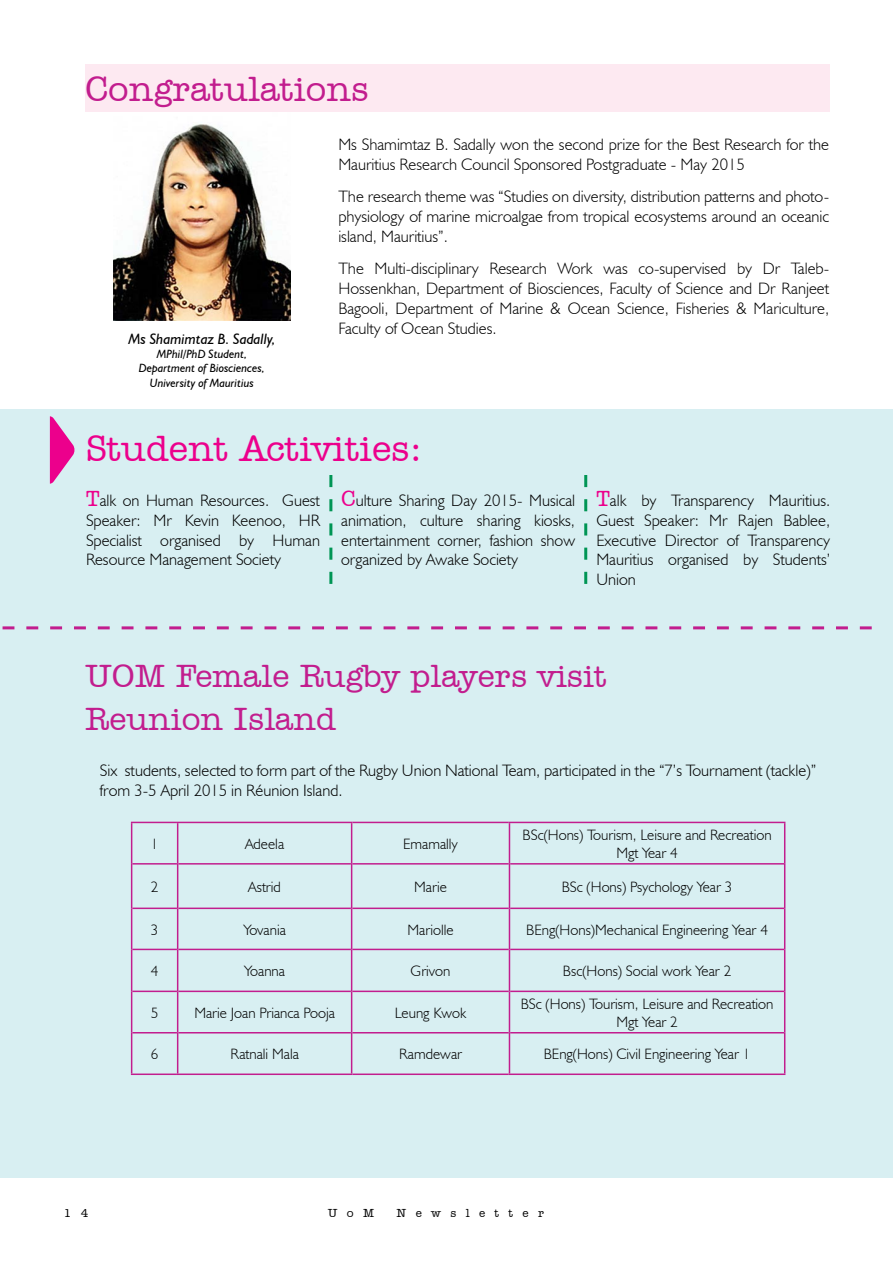
<style>
.page{position:relative;width:893px;height:1263px;background:#fff}
.page>*{position:absolute;margin:0;border:0;box-sizing:border-box;transform-origin:0 0}
.t1{font:500 37.5px "Amer Typewriter IT Cby BT";color:#ec008c}
.t2{font:500 36px "Amer Typewriter IT Cby BT";color:#c21d8e}
.t3{font:500 33px/43.5px "Amer Typewriter IT Cby BT";color:#c21d8e}
.t4{font:300 16.5px/19.8px "Humanist 521 BT";color:#000;text-align:justify}
.t5{font:300 15px/18px "Humanist 521 BT";color:#000;text-align:center}
.t6{font:italic 15px "Humanist 521 BT";color:#000}
.t7{font:italic 12px/14.4px "Humanist 521 BT";color:#000;text-align:center}
.t8{font:500 12px "Amer Typewriter IT Cby BT";letter-spacing:.78em;color:#000}
.s1{font-family:"Amer Typewriter IT Cby BT";font-weight:500;font-size:22.5px;color:#ec008c}
</style>
<div class="page">
<div style="left:0;top:409px;width:893px;height:769px;background:#d8eff2"></div>
<hr style="left:132px;top:863px;width:45px;height:1px;background:#c21d8e">
<hr style="left:178px;top:863px;width:173px;height:1px;background:#c21d8e">
<hr style="left:352px;top:863px;width:157px;height:1px;background:#c21d8e">
<hr style="left:510px;top:863px;width:274px;height:1px;background:#c21d8e">
<hr style="left:132px;top:907px;width:45px;height:2px;background:#c21d8e">
<hr style="left:178px;top:907px;width:173px;height:2px;background:#c21d8e">
<hr style="left:352px;top:907px;width:157px;height:2px;background:#c21d8e">
<hr style="left:510px;top:907px;width:274px;height:2px;background:#c21d8e">
<hr style="left:132px;top:949px;width:45px;height:1px;background:#c21d8e">
<hr style="left:178px;top:949px;width:173px;height:1px;background:#c21d8e">
<hr style="left:352px;top:949px;width:157px;height:1px;background:#c21d8e">
<hr style="left:510px;top:949px;width:274px;height:1px;background:#c21d8e">
<hr style="left:132px;top:990px;width:45px;height:2px;background:#c21d8e">
<hr style="left:178px;top:990px;width:173px;height:2px;background:#c21d8e">
<hr style="left:352px;top:990px;width:157px;height:2px;background:#c21d8e">
<hr style="left:510px;top:990px;width:274px;height:2px;background:#c21d8e">
<hr style="left:132px;top:1032px;width:45px;height:1px;background:#c21d8e">
<hr style="left:178px;top:1032px;width:173px;height:1px;background:#c21d8e">
<hr style="left:352px;top:1032px;width:157px;height:1px;background:#c21d8e">
<hr style="left:510px;top:1032px;width:274px;height:1px;background:#c21d8e">
<hr style="left:131px;top:822px;width:46px;height:1px;background:#c21d8e">
<hr style="left:131px;top:823px;width:1px;height:41px;background:#c21d8e">
<hr style="left:131px;top:864px;width:1px;height:44px;background:#c21d8e">
<hr style="left:131px;top:908px;width:1px;height:41px;background:#c21d8e">
<hr style="left:131px;top:949px;width:1px;height:42px;background:#c21d8e">
<hr style="left:131px;top:991px;width:1px;height:42px;background:#c21d8e">
<hr style="left:131px;top:1033px;width:1px;height:40px;background:#c21d8e">
<hr style="left:131px;top:1073px;width:46px;height:2px;background:#c21d8e">
<hr style="left:352px;top:822px;width:157px;height:1px;background:#c21d8e">
<hr style="left:352px;top:1073px;width:157px;height:2px;background:#c21d8e">
<hr style="left:177px;top:822px;width:175px;height:1px;background:#c21d8e">
<hr style="left:177px;top:823px;width:1px;height:41px;background:#c21d8e">
<hr style="left:351px;top:823px;width:1px;height:41px;background:#c21d8e">
<hr style="left:177px;top:864px;width:1px;height:44px;background:#c21d8e">
<hr style="left:351px;top:864px;width:1px;height:44px;background:#c21d8e">
<hr style="left:177px;top:908px;width:1px;height:41px;background:#c21d8e">
<hr style="left:351px;top:908px;width:1px;height:41px;background:#c21d8e">
<hr style="left:177px;top:949px;width:1px;height:42px;background:#c21d8e">
<hr style="left:351px;top:949px;width:1px;height:42px;background:#c21d8e">
<hr style="left:177px;top:991px;width:1px;height:42px;background:#c21d8e">
<hr style="left:351px;top:991px;width:1px;height:42px;background:#c21d8e">
<hr style="left:177px;top:1033px;width:1px;height:40px;background:#c21d8e">
<hr style="left:351px;top:1033px;width:1px;height:40px;background:#c21d8e">
<hr style="left:177px;top:1073px;width:175px;height:2px;background:#c21d8e">
<hr style="left:509px;top:822px;width:276px;height:1px;background:#c21d8e">
<hr style="left:509px;top:823px;width:1px;height:41px;background:#c21d8e">
<hr style="left:784px;top:823px;width:1px;height:41px;background:#c21d8e">
<hr style="left:509px;top:864px;width:1px;height:44px;background:#c21d8e">
<hr style="left:784px;top:864px;width:1px;height:44px;background:#c21d8e">
<hr style="left:509px;top:908px;width:1px;height:41px;background:#c21d8e">
<hr style="left:784px;top:908px;width:1px;height:41px;background:#c21d8e">
<hr style="left:509px;top:949px;width:1px;height:42px;background:#c21d8e">
<hr style="left:784px;top:949px;width:1px;height:42px;background:#c21d8e">
<hr style="left:509px;top:991px;width:1px;height:42px;background:#c21d8e">
<hr style="left:784px;top:991px;width:1px;height:42px;background:#c21d8e">
<hr style="left:509px;top:1033px;width:1px;height:40px;background:#c21d8e">
<hr style="left:784px;top:1033px;width:1px;height:40px;background:#c21d8e">
<hr style="left:509px;top:1073px;width:276px;height:2px;background:#c21d8e">
<svg style="left:2px;top:626px;width:870px;height:3px"></svg>
<svg style="left:329px;top:475px;width:3px;height:109px"></svg>
<svg style="left:584px;top:475px;width:3px;height:109px"></svg>
<img style="left:114px;top:111px;width:176px;height:210px">
<div style="left:85px;top:64px;width:744px;height:47px;background:#fde9f1"></div>
<svg style="left:50px;top:416px;width:25px;height:68px"></svg>
<h2 class="t2" style="left:85px;top:67px;width:285px">Congratulations</h2>
<p class="t6" style="left:128px;top:329px;width:149px">Ms Shamimtaz B. Sadally,</p>
<p class="t7" style="left:139px;top:346px;width:128px">MPhil/PhD Student,<br>Department of Biosciences,<br>University of Mauritius</p>
<p class="t4" style="left:338px;top:134px;width:492px">Ms Shamimtaz B. Sadally won the second prize for the Best Research for the<br>Mauritius Research Council Sponsored Postgraduate - May 2015</p>
<p class="t4" style="left:338px;top:186px;width:492px">The research theme was “Studies on diversity, distribution patterns and photo&shy;physiology of marine microalgae from tropical ecosystems around an oceanic island, Mauritius”.</p>
<p class="t4" style="left:338px;top:259px;width:492px">The Multi-disciplinary Research Work was co-supervised by Dr Taleb-Hossenkhan, Department of Biosciences, Faculty of Science and Dr Ranjeet Bagooli, Department of Marine &amp; Ocean Science, Fisheries &amp; Mariculture, Faculty of Ocean Studies.</p>
<h1 class="t1" style="left:86px;top:425px;width:337px">Student Activities:</h1>
<p class="t4" style="left:86px;top:490px;width:235px"><span class="s1">T</span>alk on Human Resources. Guest Speaker: Mr Kevin Keenoo, HR Specialist organised by Human Resource Management Society</p>
<p class="t4" style="left:341px;top:490px;width:235px"><span class="s1">C</span>ulture Sharing Day 2015- Musical animation, culture sharing kiosks, entertainment corner, fashion show organized by Awake Society</p>
<p class="t4" style="left:596px;top:490px;width:235px"><span class="s1">T</span>alk by Transparency Mauritius.<br>Guest Speaker: Mr Rajen Bablee, Executive Director of Transparency Mauritius organised by Students’ Union</p>
<h3 class="t3" style="left:85px;top:653px;width:523px">UOM Female Rugby players visit<br>Reunion Island</h3>
<p class="t4" style="left:100px;top:760px;width:718px">Six students, selected to form part of the Rugby Union National Team, participated in the “7’s Tournament (tackle)” from 3-5 April 2015 in Réunion Island.</p>
<p class="t5" style="left:151px;top:834px;width:9px">1</p>
<p class="t5" style="left:245px;top:834px;width:41px">Adeela</p>
<p class="t5" style="left:403px;top:834px;width:56px">Emamally</p>
<p class="t5" style="left:523px;top:825px;width:250px">BSc(Hons) Tourism, Leisure and Recreation<br>Mgt Year 4</p>
<p class="t5" style="left:151px;top:877px;width:9px">2</p>
<p class="t5" style="left:248px;top:877px;width:34px">Astrid</p>
<p class="t5" style="left:414px;top:877px;width:34px">Marie</p>
<p class="t5" style="left:562px;top:877px;width:172px">BSc (Hons) Psychology Year 3</p>
<p class="t5" style="left:151px;top:920px;width:9px">3</p>
<p class="t5" style="left:243px;top:920px;width:44px">Yovania</p>
<p class="t5" style="left:408px;top:920px;width:48px">Mariolle</p>
<p class="t5" style="left:526px;top:920px;width:243px">BEng(Hons)Mechanical Engineering Year 4</p>
<p class="t5" style="left:151px;top:962px;width:9px">4</p>
<p class="t5" style="left:244px;top:962px;width:42px">Yoanna</p>
<p class="t5" style="left:411px;top:962px;width:41px">Grivon</p>
<p class="t5" style="left:563px;top:962px;width:170px">Bsc(Hons) Social work Year 2</p>
<p class="t5" style="left:151px;top:1003px;width:9px">5</p>
<p class="t5" style="left:194px;top:1003px;width:142px">Marie Joan Prianca Pooja</p>
<p class="t5" style="left:395px;top:1003px;width:73px">Leung Kwok</p>
<p class="t5" style="left:521px;top:994px;width:254px">BSc (Hons) Tourism, Leisure and Recreation<br>Mgt Year 2</p>
<p class="t5" style="left:151px;top:1045px;width:9px">6</p>
<p class="t5" style="left:230px;top:1045px;width:70px">Ratnali Mala</p>
<p class="t5" style="left:399px;top:1045px;width:65px">Ramdewar</p>
<p class="t5" style="left:544px;top:1045px;width:208px">BEng(Hons) Civil Engineering Year 1</p>
<p class="t8" style="left:64px;top:1205px;width:26px">1 4</p>
<p class="t8" style="left:328px;top:1205px;width:48px">UoM</p>
<p class="t8" style="left:397px;top:1205px;width:149px">Newsletter</p>
</div>
